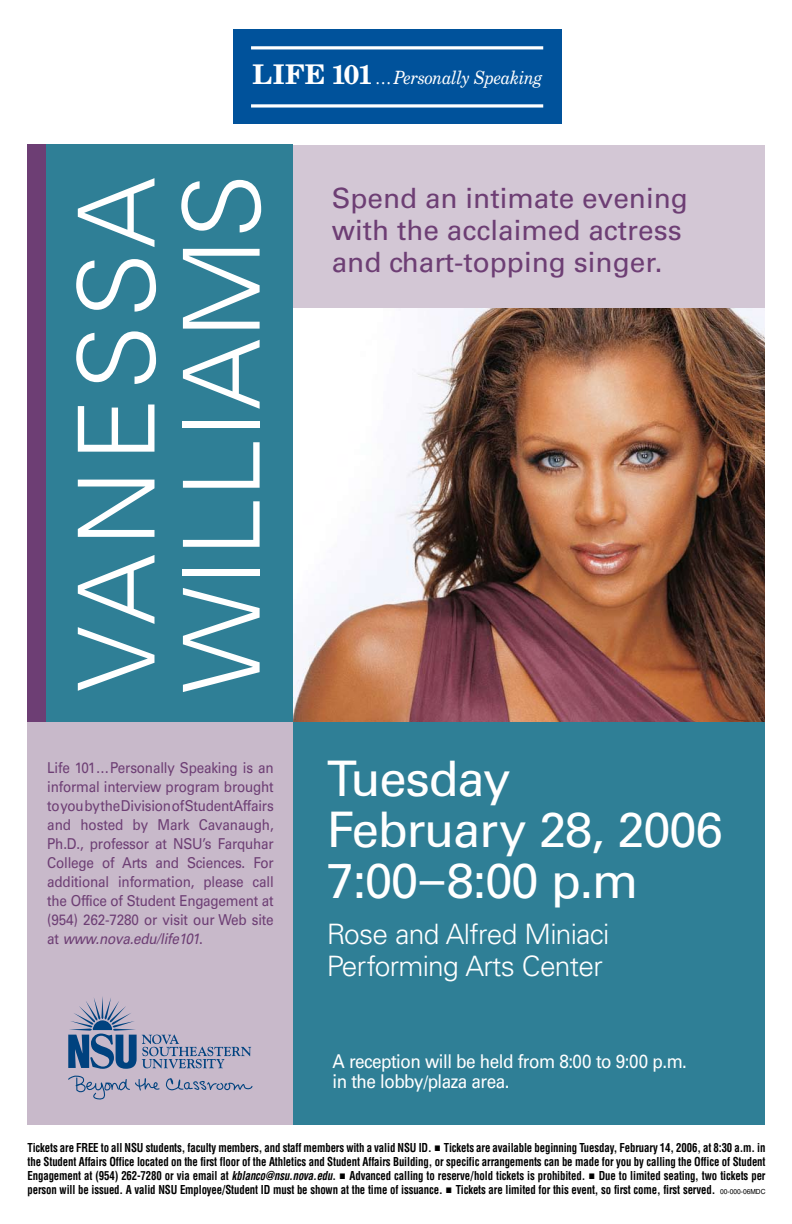
<style>
.page{position:relative;width:792px;height:1224px;background:#fff}
.page>*{position:absolute;margin:0;border:0;box-sizing:border-box;transform-origin:0 0}
.t1{font:300 106.2px/105.1px "Univers LT Std";color:#fff}
.t2{font:49px/51px "Univers LT Std";letter-spacing:-.025em;color:#fff}
.t3{font:300 28.1px/31.8px "Univers LT Std";letter-spacing:-.025em;color:#fff}
.t4{font:28px/32px "Univers LT Std";color:#6d3e74}
.t5{font:19px/20px "Univers LT Std";letter-spacing:-.03em;color:#fff;scale:.9 1}
.t6{font:italic 18.3px "New Century Schlbk LT Std";letter-spacing:-.02em;color:#fff;scale:.9 1}
.t7{font:15px/19px "Univers LT Std";letter-spacing:-.015em;color:#6d3e74;text-align:justify;scale:.9 1}
.t8{font:700 condensed 12px/14px "Helvetica LT Std";letter-spacing:-.01em;color:#000;text-align:justify;scale:.9 1}
.s1{font-weight:700;font-style:normal;font-size:27.1px}
.s2{font-style:italic}
.s3{font-weight:400;font-stretch:normal;font-size:7px}
</style>
<div class="page">
<div style="left:28px;top:145px;width:265px;height:577px;background:#2f7f96"></div>
<div style="left:293px;top:722px;width:472px;height:402px;background:#2f7f96"></div>
<div style="left:28px;top:722px;width:265px;height:402px;background:#c8b9ca"></div>
<svg style="left:68px;top:1075px;width:92px;height:25px"></svg>
<svg style="left:166px;top:1078px;width:87px;height:12px"></svg>
<svg style="left:68px;top:996px;width:183px;height:73px"></svg>
<img style="left:293px;top:307px;width:472px;height:415px">
<div style="left:293px;top:145px;width:472px;height:162px;background:#d3c7d5"></div>
<div style="left:233px;top:29px;width:329px;height:95px;background:#00529b"></div>
<svg style="left:251px;top:104px;width:292px;height:4px"></svg>
<hr style="left:251px;top:46px;width:292px;height:3px;background:#fff">
<div style="left:28px;top:145px;width:18px;height:577px;background:#6d3e74"></div>
<h3 class="t6" style="left:253px;top:66px;width:324px"><span class="s1">Life 101</span> …Personally Speaking</h3>
<h1 class="t1" style="left:64px;top:693px;width:521px;rotate:-90deg">VANESSA<br>WILLIAMS</h1>
<p class="t7" style="left:47px;top:758px;width:253px">Life 101…Personally Speaking is an informal interview program brought to you by the Division of Student Affairs and hosted by Mark Cavanaugh, Ph.D., professor at NSU’s Farquhar College of Arts and Sciences. For additional information, please call the Office of Student Engagement at (954) 262-7280 or visit our Web site at <span class="s2">www.nova.edu/life101</span>.</p>
<h3 class="t4" style="left:332px;top:182px;width:358px">Spend an intimate evening with the acclaimed actress and chart-topping singer.</h3>
<h2 class="t2" style="left:327px;top:753px;width:397px">Tuesday<br>February 28, 2006<br>7:00–8:00 p.m</h2>
<h3 class="t3" style="left:327px;top:918px;width:284px">Rose and Alfred Miniaci<br>Performing Arts Center</h3>
<h3 class="t5" style="left:332px;top:1051px;width:395px">A reception will be held from 8:00 to 9:00 p.m. in the lobby/plaza area.</h3>
<p class="t8" style="left:28px;top:1141px;width:822px">Tickets are free to all NSU students, faculty members, and staff members with a valid NSU ID. ■ Tickets are available beginning Tuesday, February 14, 2006, at 8:30 a.m. in the Student Affairs Office located on the first floor of the Athletics and Student Affairs Building, or specific arrangements can be made for you by calling the Office of Student Engagement at (954) 262-7280 or via email at <span class="s2">kblanco@nsu.nova.edu</span>. ■ Advanced calling to reserve/hold tickets is prohibited. ■ Due to limited seating, two tickets per person will be issued. A valid NSU Employee/Student ID must be shown at the time of issuance. ■ Tickets are limited for this event, so first come, first served. <span class="s3">00-000-06MDC</span></p>
</div>
